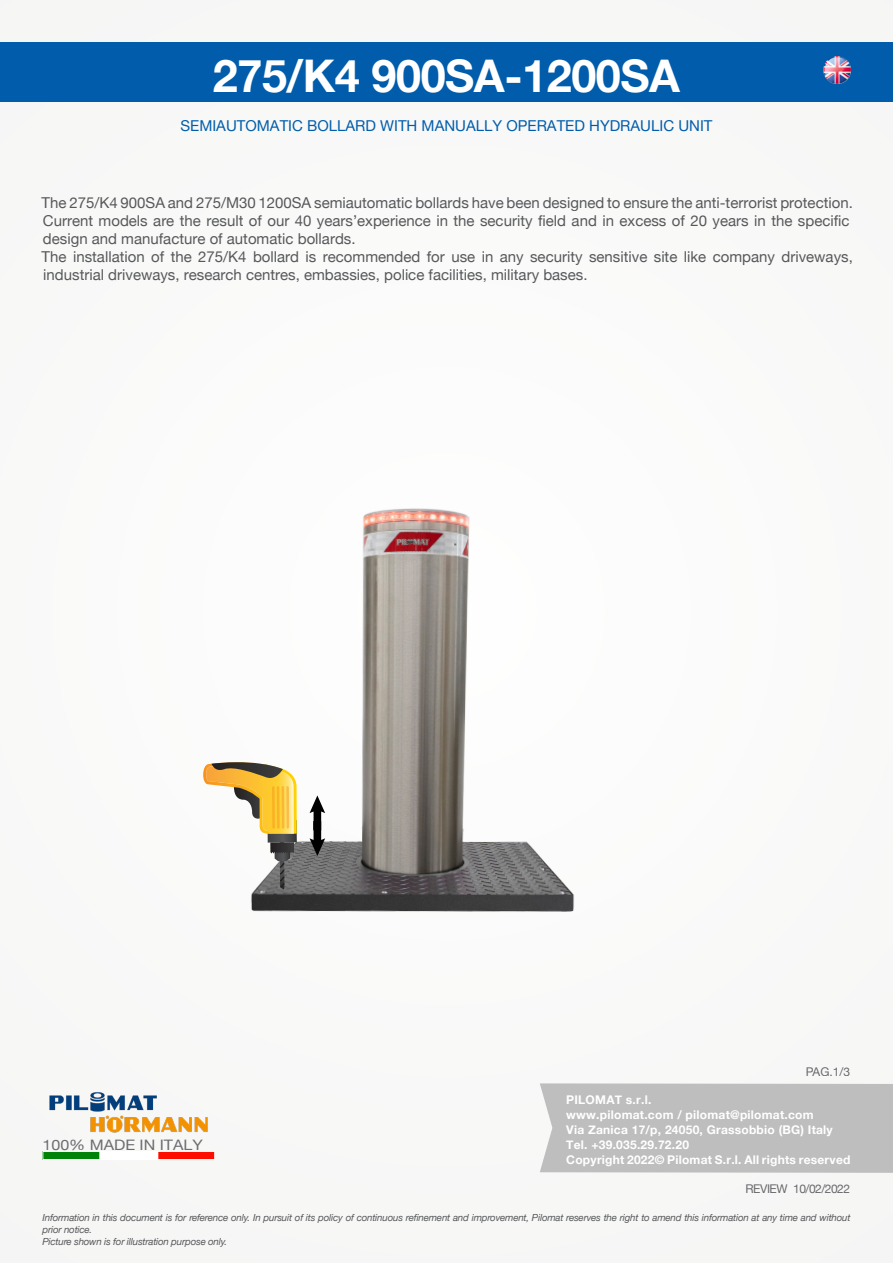
<style>
.page{position:relative;width:893px;height:1263px;background:#f9f9f8}
.page>*{position:absolute;margin:0;border:0;box-sizing:border-box;transform-origin:0 0}
.t1{font:700 45px "Helvetica Neue";letter-spacing:-.01em;color:#fff}
.t2{font:15px/18px "Helvetica Neue";color:#57585a}
.t3{font:15px "Helvetica Neue";color:#015dab}
.t4{font:14.4px "Helvetica Neue";color:#6c6d70;scale:1.11 1}
.t5{font:700 12px/15px "Helvetica Neue";letter-spacing:.02em;color:#fff}
.t6{font:12px "Helvetica Neue";letter-spacing:-.04em;color:#6c6d70}
.t7{font:italic 9.75px/11.7px "Helvetica Neue";letter-spacing:-.02em;color:#57585a}
</style>
<div class="page">
<div style="left:540px;top:1083px;width:353px;height:90px;background:#bfbebe"></div>
<div style="left:0;top:43px;width:893px;height:59px;background:#015dab"></div>
<img style="left:49px;top:1092px;width:159px;height:41px">
<img style="left:45px;top:1153px;width:168px;height:5px">
<div style="left:43px;top:1151px;width:172px;height:9px;border:1px solid #fff"></div>
<img style="left:251px;top:508px;width:323px;height:404px">
<svg style="left:270px;top:842px;width:24px;height:48px"></svg>
<svg style="left:268px;top:834px;width:29px;height:8px"></svg>
<svg style="left:203px;top:762px;width:94px;height:72px"></svg>
<hr style="left:286px;top:786px;width:3px;height:43px;background:#f7971d">
<hr style="left:282px;top:786px;width:2px;height:43px;background:#f7971d">
<hr style="left:277px;top:786px;width:3px;height:43px;background:#f7971d">
<hr style="left:272px;top:786px;width:3px;height:43px;background:#f7971d">
<svg style="left:310px;top:795px;width:15px;height:61px"></svg>
<img style="left:823px;top:57px;width:27px;height:27px">
<h1 class="t1" style="left:213px;top:40px;width:469px">275/K4 900SA-1200SA</h1>
<p class="t3" style="left:180px;top:115px;width:533px">SEMIAUTOMATIC BOLLARD WITH MANUALLY OPERATED HYDRAULIC UNIT</p>
<p class="t2" style="left:42px;top:195px;width:813px">The 275/K4 900SA and 275/M30 1200SA semiautomatic bollards have been designed to ensure the anti-terrorist protection.<br>Current models are the result of our 40 years’experience in the security field and in excess of 20 years in the specific design and manufacture of automatic bollards.</p>
<p class="t2" style="left:42px;top:249px;width:813px">The installation of the 275/K4 bollard is recommended for use in any security sensitive site like company driveways, industrial driveways, research centres, embassies, police facilities, military bases.</p>
<p class="t4" style="left:43px;top:1135px;width:146px">100% MADE IN ITALY</p>
<p class="t6" style="left:806px;top:1063px;width:46px">PAG.1/3</p>
<p class="t5" style="left:566px;top:1093px;width:286px">PILOMAT s.r.l.<br>www.pilomat.com / pilomat@pilomat.com<br>Via Zanica 17/p, 24050, Grassobbio (BG) Italy Tel. +39.035.29.72.20<br>Copyright 2022© Pilomat S.r.l. All rights reserved</p>
<p class="t6" style="left:746px;top:1180px;width:106px">REVIEW 10/02/2022</p>
<p class="t7" style="left:43px;top:1212px;width:809px">Information in this document is for reference only. In pursuit of its policy of continuous refinement and improvement, Pilomat reserves the right to amend this information at any time and without prior notice.<br>Picture shown is for illustration purpose only.</p>
</div>
